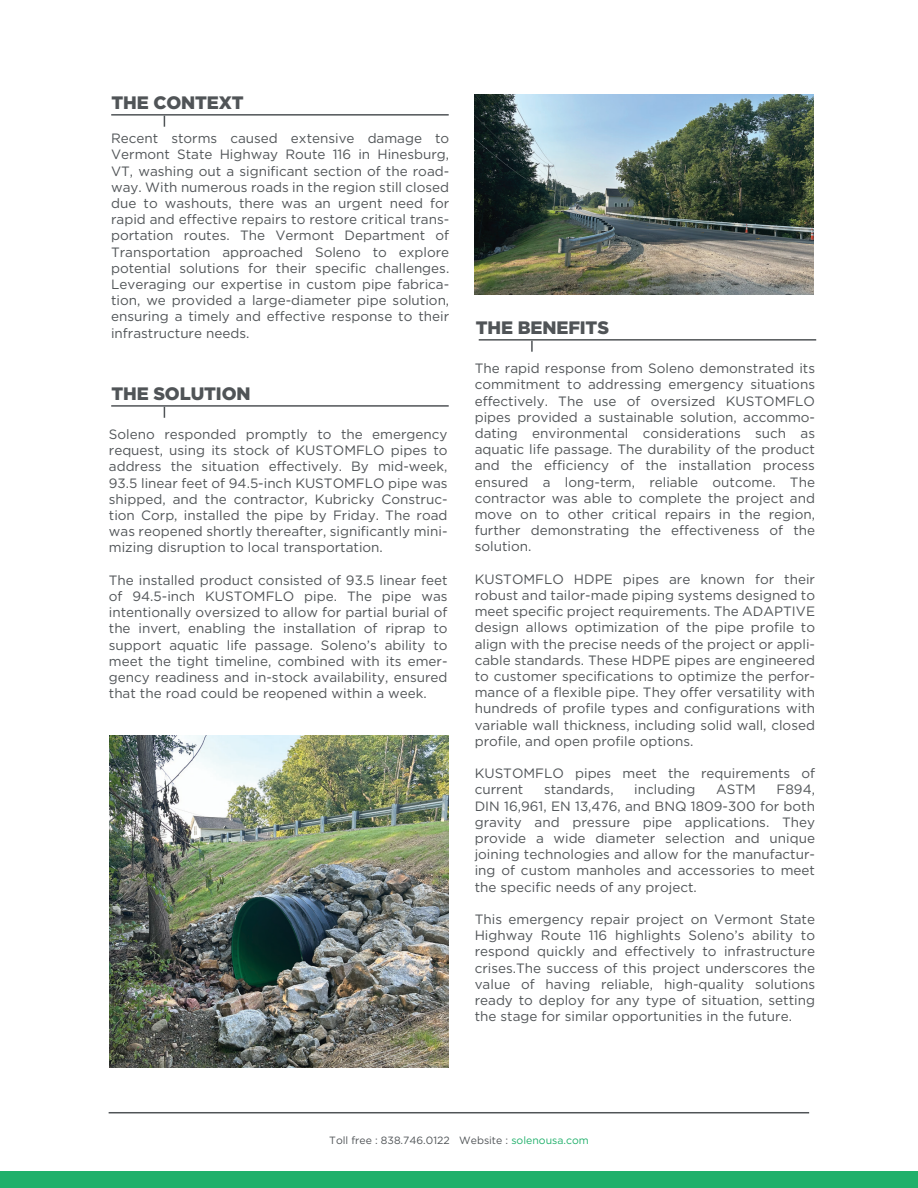
<style>
.page{position:relative;width:918px;height:1188px;background:#fff}
.page>*{position:absolute;margin:0;border:0;box-sizing:border-box;transform-origin:0 0}
.t1{font:900 18px "Gotham HTF";letter-spacing:-.01em;color:#505457}
.t2{font:13.5px/16.2px "Gotham HTF";color:#505457;text-align:justify}
.t3{font:10.5px "Gotham HTF";color:#505457}
.s1{color:#20b06b}
</style>
<div class="page">
<img style="left:109px;top:736px;width:339px;height:332px">
<img style="left:475px;top:94px;width:339px;height:201px">
<hr style="left:111px;top:114px;width:338px;height:2px;background:#505457">
<hr style="left:111px;top:405px;width:338px;height:2px;background:#505457">
<hr style="left:479px;top:339px;width:337px;height:2px;background:#505457">
<svg style="left:531px;top:341px;width:2px;height:11px"></svg>
<div style="left:0;top:1171px;width:918px;height:17px;background:#20b06b"></div>
<hr style="left:109px;top:1112px;width:700px;height:1px;background:#505457">
<h1 class="t1" style="left:111px;top:92px;width:134px">THE CONTEXT</h1>
<p class="t2" style="left:111px;top:130px;width:340px">Recent storms caused extensive damage to Vermont State Highway Route 116 in Hinesburg, VT, washing out a significant section of the road&shy;way. With numerous roads in the region still closed due to washouts, there was an urgent need for rapid and effective repairs to restore critical trans&shy;portation routes. The Vermont Department of Transportation approached Soleno to explore potential solutions for their specific challenges.<br>Leveraging our expertise in custom pipe fabrica&shy;tion, we provided a large-diameter pipe solution, ensuring a timely and effective response to their infrastructure needs.</p>
<h1 class="t1" style="left:111px;top:383px;width:141px">THE SOLUTION</h1>
<p class="t2" style="left:109px;top:426px;width:340px">Soleno responded promptly to the emergency request, using its stock of KUSTOMFLO pipes to address the situation effectively. By mid-week, 93.5 linear feet of 94.5-inch KUSTOMFLO pipe was shipped, and the contractor, Kubricky Construc&shy;tion Corp, installed the pipe by Friday. The road was reopened shortly thereafter, significantly mini&shy;mizing disruption to local transportation.</p>
<p class="t2" style="left:109px;top:572px;width:340px">The installed product consisted of 93.5 linear feet of 94.5-inch KUSTOMFLO pipe. The pipe was intentionally oversized to allow for partial burial of the invert, enabling the installation of riprap to support aquatic life passage. Soleno’s ability to meet the tight timeline, combined with its emer&shy;gency readiness and in-stock availability, ensured that the road could be reopened within a week.</p>
<h1 class="t1" style="left:476px;top:317px;width:135px">THE BENEFITS</h1>
<p class="t2" style="left:475px;top:360px;width:342px">The rapid response from Soleno demonstrated its commitment to addressing emergency situations effectively. The use of oversized KUSTOMFLO pipes provided a sustainable solution, accommo&shy;dating environmental considerations such as aquatic life passage. The durability of the product and the efficiency of the installation process ensured a long-term, reliable outcome. The contractor was able to complete the project and move on to other critical repairs in the region, further demonstrating the effectiveness of the solution.</p>
<p class="t2" style="left:475px;top:571px;width:342px">KUSTOMFLO HDPE pipes are known for their robust and tailor-made piping systems designed to meet specific project requirements. The ADAPTIVE design allows optimization of the pipe profile to align with the precise needs of the project or appli&shy;cable standards. These HDPE pipes are engineered to customer specifications to optimize the perfor&shy;mance of a flexible pipe. They offer versatility with hundreds of profile types and configurations with variable wall thickness, including solid wall, closed profile, and open profile options.</p>
<p class="t2" style="left:475px;top:765px;width:342px">KUSTOMFLO pipes meet the requirements of current</p>
<p class="t2" style="left:544px;top:781px;width:71px">standards,</p>
<p class="t2" style="left:634px;top:781px;width:63px">including</p>
<p class="t2" style="left:716px;top:781px;width:41px">ASTM</p>
<p class="t2" style="left:475px;top:781px;width:342px;text-indent:302px">F894, DIN 16,961, EN 13,476, and BNQ 1809-300 for both gravity and pressure pipe applications. They provide a wide diameter selection and unique joining technologies and allow for the manufactur&shy;ing of custom manholes and accessories to meet the specific needs of any project.</p>
<p class="t2" style="left:475px;top:911px;width:342px">This emergency repair project on Vermont State Highway Route 116 highlights Soleno’s ability to respond quickly and effectively to infrastructure crises.The success of this project underscores the value of having reliable, high-quality solutions ready to deploy for any type of situation, setting the stage for similar opportunities in the future.</p>
<p class="t3" style="left:329px;top:1135px;width:261px">Toll free : 838.746.0122 Website : <span class="s1">solenousa.com</span></p>
</div>
